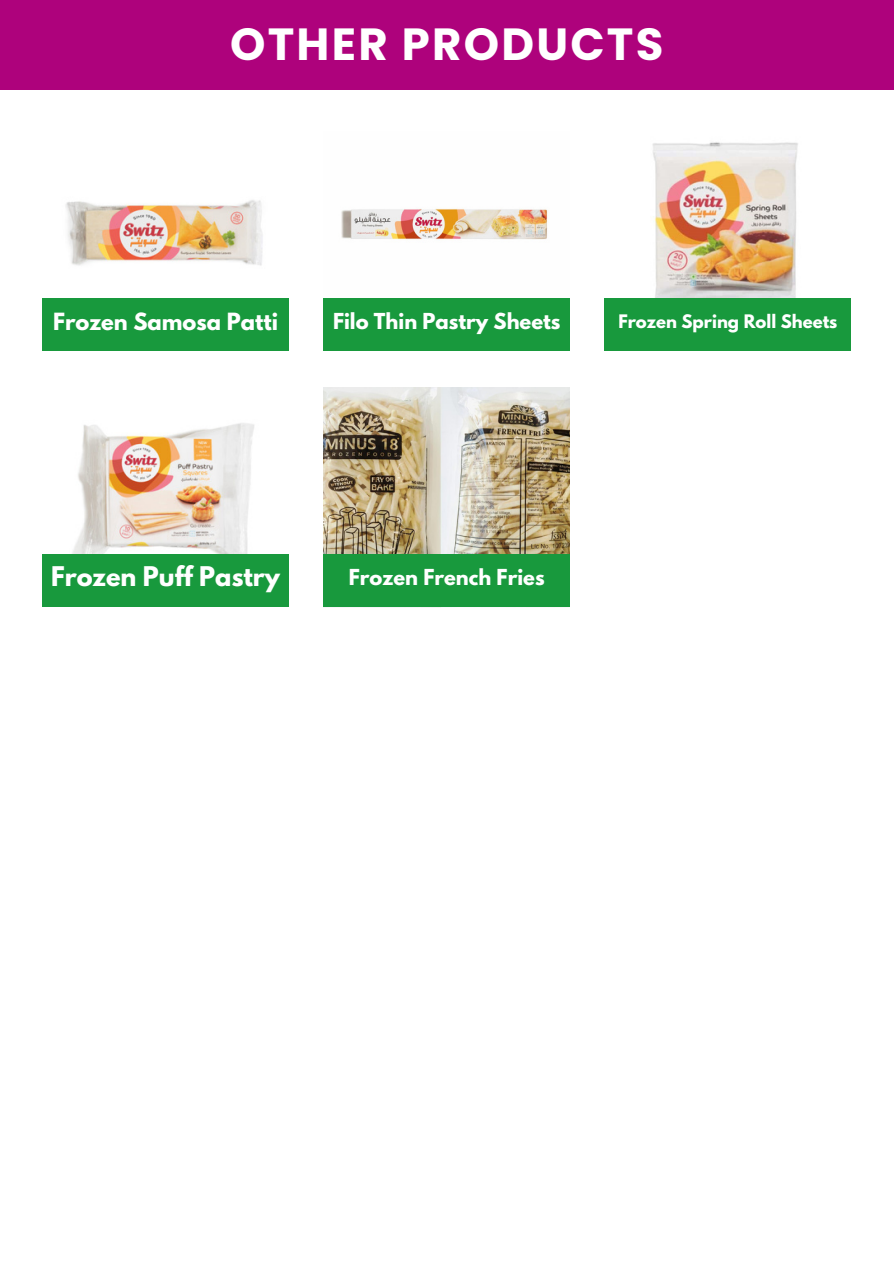
<style>
.page{position:relative;width:894px;height:1264px;background:#fff}
.page>*{position:absolute;margin:0;border:0;box-sizing:border-box;transform-origin:0 0}
.t1{font:700 45px "Poppins";letter-spacing:.05em;color:#fff}
.t2{font:700 24px "League Spartan";color:#fff}
.t3{font:700 21px "League Spartan";color:#fff}
.t4{font:700 19.5px "League Spartan";color:#fff}
.t5{font:700 16.5px "League Spartan";color:#fff}
</style>
<div class="page">
<div style="left:0;top:0;width:893px;height:89px;background:#ae027c"></div>
<img style="left:65px;top:200px;width:198px;height:66px">
<img style="left:43px;top:423px;width:245px;height:132px">
<img style="left:341px;top:208px;width:207px;height:32px">
<img style="left:323px;top:388px;width:246px;height:166px">
<img style="left:652px;top:142px;width:146px;height:156px">
<div style="left:43px;top:298px;width:246px;height:53px;background:#18993d"></div>
<div style="left:43px;top:555px;width:246px;height:52px;background:#18993d"></div>
<div style="left:323px;top:298px;width:246px;height:53px;background:#18993d"></div>
<div style="left:323px;top:554px;width:246px;height:53px;background:#18993d"></div>
<div style="left:604px;top:298px;width:246px;height:53px;background:#18993d"></div>
<h3 class="t1" style="left:230px;top:13px;width:434px">OTHER PRODUCTS</h3>
<p class="t3" style="left:53px;top:311px;width:226px">Frozen Samosa Patti</p>
<p class="t4" style="left:333px;top:311px;width:229px">Filo Thin Pastry Sheets</p>
<p class="t5" style="left:618px;top:313px;width:220px">Frozen Spring Roll Sheets</p>
<p class="t2" style="left:51px;top:564px;width:230px">Frozen Puff Pastry</p>
<h2 class="t4" style="left:349px;top:567px;width:197px">Frozen French Fries</h2>
</div>
